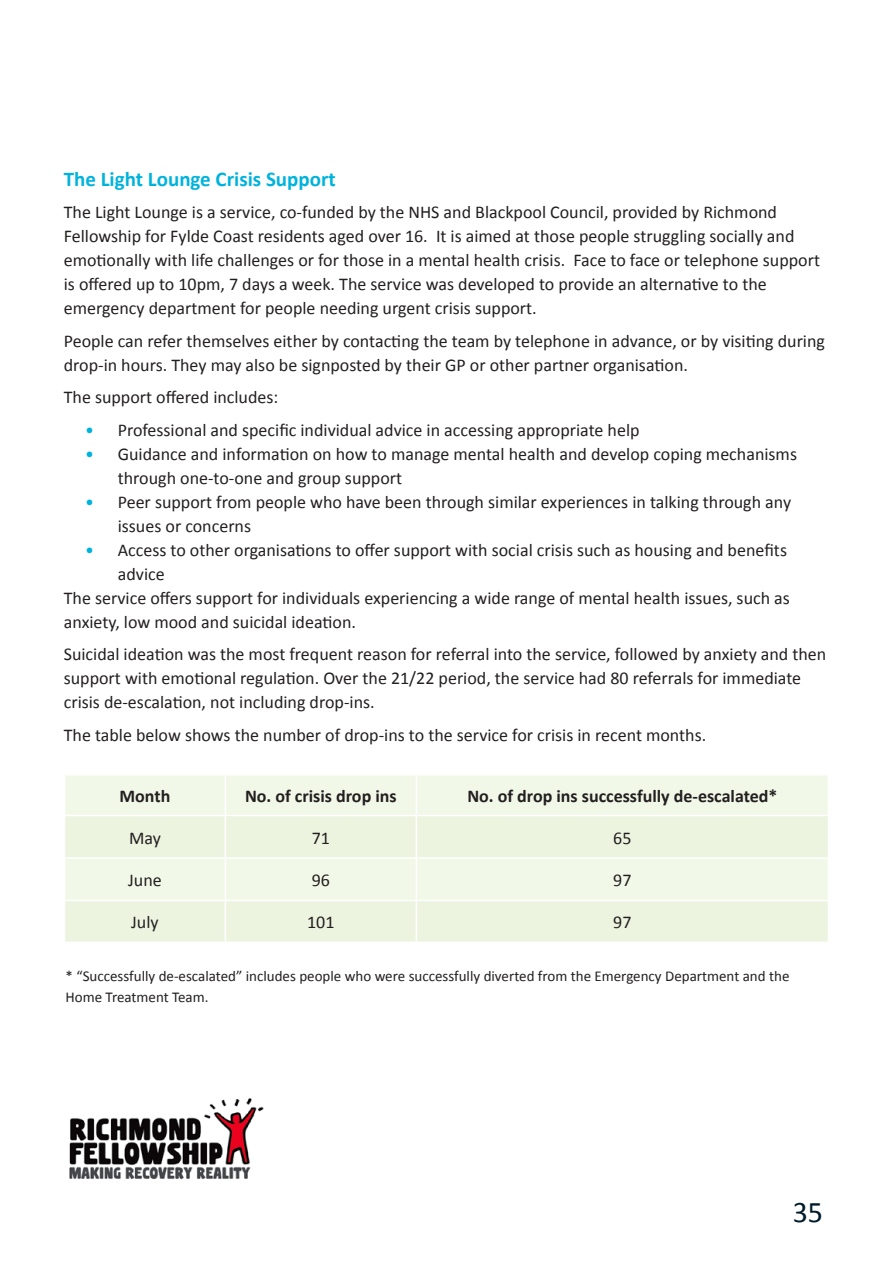
<style>
.page{position:relative;width:893px;height:1263px;background:#fff}
.page>*{position:absolute;margin:0;border:0;box-sizing:border-box;transform-origin:0 0}
.t1{font:30px "Calibri";color:#001b2b}
.SUB-SUB-HEAD_NEW{font:700 21px "Calibri";color:#00b3dc}
.t2{font:18px/24px "Calibri";color:#231f20}
.t3{font:700 18px "Calibri";color:#231f20}
.t4{font:15px/21px "Calibri";color:#231f20}
.s1{color:#00b3dc}
</style>
<div class="page">
<div style="left:65px;top:775px;width:763px;height:40px;background:#f2f8e8"></div>
<svg style="left:65px;top:816px;width:763px;height:125px;background:#eef5e2"></svg>
<hr style="left:225px;top:775px;width:1px;height:40px;background:#fff">
<hr style="left:416px;top:775px;width:1px;height:40px;background:#fff">
<hr style="left:225px;top:816px;width:1px;height:41px;background:#fff">
<hr style="left:416px;top:816px;width:1px;height:41px;background:#fff">
<hr style="left:64px;top:857px;width:161px;height:2px;background:#fff">
<hr style="left:225px;top:857px;width:191px;height:2px;background:#fff">
<hr style="left:225px;top:859px;width:1px;height:41px;background:#fff">
<hr style="left:416px;top:857px;width:413px;height:2px;background:#fff">
<hr style="left:416px;top:859px;width:1px;height:41px;background:#fff">
<hr style="left:64px;top:900px;width:161px;height:1px;background:#fff">
<hr style="left:225px;top:900px;width:191px;height:1px;background:#fff">
<hr style="left:225px;top:901px;width:1px;height:40px;background:#fff">
<hr style="left:416px;top:900px;width:413px;height:1px;background:#fff">
<hr style="left:416px;top:901px;width:1px;height:40px;background:#fff">
<img style="left:69px;top:1098px;width:195px;height:82px">
<p class="SUB-SUB-HEAD_NEW" style="left:64px;top:166px;width:274px">The Light Lounge Crisis Support</p>
<p class="t2" style="left:64px;top:200px;width:758px">The Light Lounge is a service, co-funded by the NHS and Blackpool Council, provided by Richmond Fellowship for Fylde Coast residents aged over 16. It is aimed at those people struggling socially and emotionally with life challenges or for those in a mental health crisis. Face to face or telephone support is offered up to 10pm, 7 days a week. The service was developed to provide an alternative to the emergency department for people needing urgent crisis support.</p>
<p class="t2" style="left:64px;top:328px;width:763px">People can refer themselves either by contacting the team by telephone in advance, or by visiting during drop-in hours. They may also be signposted by their GP or other partner organisation.</p>
<p class="t2" style="left:64px;top:385px;width:216px">The support offered includes:</p>
<p class="t2" style="left:85px;top:417px;width:556px"><span class="s1">•</span> Professional and specific individual advice in accessing appropriate help</p>
<p class="t2" style="left:118px;top:441px;width:681px;text-indent:-33px"><span class="s1">•</span> Guidance and information on how to manage mental health and develop coping mechanisms through one-to-one and group support</p>
<p class="t2" style="left:118px;top:489px;width:675px;text-indent:-33px"><span class="s1">•</span> Peer support from people who have been through similar experiences in talking through any issues or concerns</p>
<p class="t2" style="left:118px;top:537px;width:671px;text-indent:-33px"><span class="s1">•</span> Access to other organisations to offer support with social crisis such as housing and benefits advice</p>
<p class="t2" style="left:64px;top:585px;width:728px">The service offers support for individuals experiencing a wide range of mental health issues, such as anxiety, low mood and suicidal ideation.</p>
<p class="t2" style="left:64px;top:642px;width:764px">Suicidal ideation was the most frequent reason for referral into the service, followed by anxiety and then support with emotional regulation. Over the 21/22 period, the service had 80 referrals for immediate crisis de-escalation, not including drop-ins.</p>
<p class="t2" style="left:64px;top:722px;width:644px">The table below shows the number of drop-ins to the service for crisis in recent months.</p>
<p class="t3" style="left:120px;top:785px;width:52px">Month</p>
<p class="t3" style="left:245px;top:785px;width:153px">No. of crisis drop ins</p>
<p class="t3" style="left:467px;top:785px;width:312px">No. of drop ins successfully de-escalated*</p>
<p class="t2" style="left:129px;top:825px;width:33px">May</p>
<p class="t2" style="left:312px;top:825px;width:20px">71</p>
<p class="t2" style="left:613px;top:825px;width:20px">65</p>
<p class="t2" style="left:128px;top:867px;width:35px">June</p>
<p class="t2" style="left:312px;top:867px;width:20px">96</p>
<p class="t2" style="left:613px;top:867px;width:20px">97</p>
<p class="t2" style="left:131px;top:909px;width:29px">July</p>
<p class="t2" style="left:307px;top:909px;width:29px">101</p>
<p class="t2" style="left:613px;top:909px;width:20px">97</p>
<p class="t4" style="left:66px;top:965px;width:725px">* “Successfully de-escalated” includes people who were successfully diverted from the Emergency Department and the<br>Home Treatment Team.</p>
<h1 class="t1" style="left:793px;top:1193px;width:32px">35</h1>
</div>
